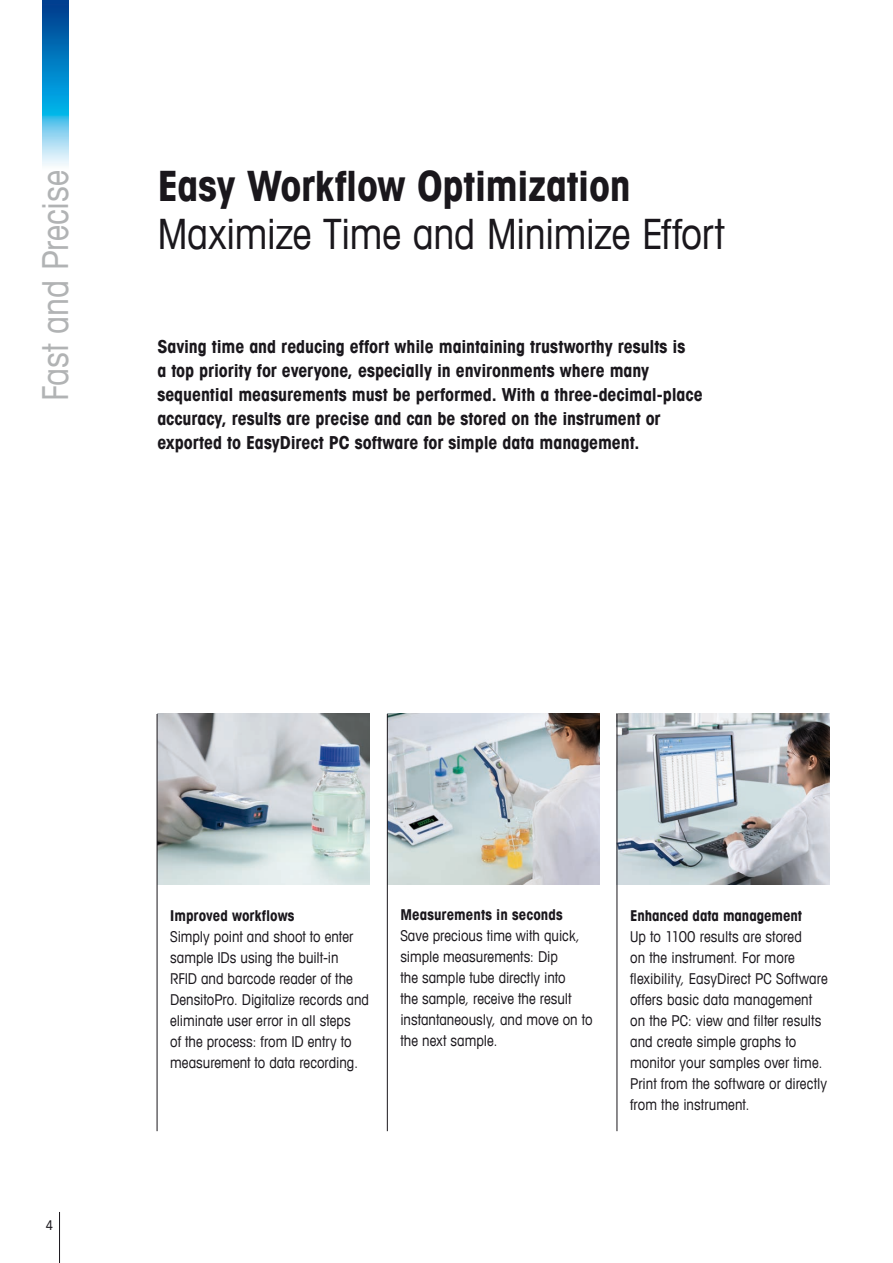
<style>
.page{position:relative;width:893px;height:1263px;background:#fff}
.page>*{position:absolute;margin:0;border:0;box-sizing:border-box;transform-origin:0 0}
._2_Title_Book_28_32{font:condensed 42px "Avant Garde Com";letter-spacing:-.015em;color:#1a171c}
._1_Title_Bold_28_32{font:700 condensed 42px "Avant Garde Com";letter-spacing:-.01em;color:#1a171c}
.t1{font:condensed 36px "Avant Garde Com";letter-spacing:-.01em;color:#b1b3b4}
._9_Lead_12_16{font:700 condensed 18px/24px "Avant Garde Com";letter-spacing:-.005em;color:#1a171c}
.Running_Text_10_14_B{font:condensed 15px/21px "Avant Garde Com";color:#1a171c}
.Running_Text_10_14_B-2{font:700 condensed 15px "Avant Garde Com";color:#1a171c}
.t2{font:condensed 13.5px "Avant Garde Com";color:#1a171c}
</style>
<div class="page">
<img style="left:388px;top:714px;width:212px;height:170px">
<img style="left:158px;top:714px;width:212px;height:170px">
<img style="left:618px;top:714px;width:212px;height:170px">
<img style="left:43px;top:0;width:25px;height:166px">
<hr style="left:59px;top:1212px;width:1px;height:51px;background:#1a171c">
<hr style="left:387px;top:714px;width:1px;height:417px;background:#1a171c">
<hr style="left:617px;top:714px;width:1px;height:417px;background:#1a171c">
<hr style="left:157px;top:714px;width:1px;height:417px;background:#1a171c">
<p class="t1" style="left:33px;top:401px;width:233px;rotate:-90deg">Fast and Precise</p>
<p class="_1_Title_Bold_28_32" style="left:157px;top:158px;width:475px">Easy Workflow Optimization</p>
<p class="_2_Title_Book_28_32" style="left:157px;top:207px;width:568px">Maximize Time and Minimize Effort</p>
<p class="_9_Lead_12_16" style="left:157px;top:334px;width:547px">Saving time and reducing effort while maintaining trustworthy results is<br>a top priority for everyone, especially in environments where many sequential measurements must be performed. With a three-decimal-place accuracy, results are precise and can be stored on the instrument or exported to EasyDirect PC software for simple data management.</p>
<p class="t2" style="left:46px;top:1217px;width:9px">4</p>
<p class="Running_Text_10_14_B-2" style="left:170px;top:906px;width:126px">Improved workflows</p>
<p class="Running_Text_10_14_B" style="left:170px;top:925px;width:200px">Simply point and shoot to enter sample IDs using the built-in<br>RFID and barcode reader of the<br>DensitoPro. Digitalize records and eliminate user error in all steps<br>of the process: from ID entry to measurement to data recording.</p>
<p class="Running_Text_10_14_B-2" style="left:400px;top:905px;width:164px">Measurements in seconds</p>
<p class="Running_Text_10_14_B" style="left:400px;top:925px;width:194px">Save precious time with quick, simple measurements: Dip<br>the sample tube directly into<br>the sample, receive the result instantaneously, and move on to the next sample.</p>
<p class="Running_Text_10_14_B-2" style="left:630px;top:906px;width:173px">Enhanced data management</p>
<p class="Running_Text_10_14_B" style="left:630px;top:926px;width:199px">Up to 1100 results are stored<br>on the instrument. For more flexibility, EasyDirect PC Software offers basic data management on the PC: view and filter results and create simple graphs to monitor your samples over time.<br>Print from the software or directly from the instrument.</p>
</div>
